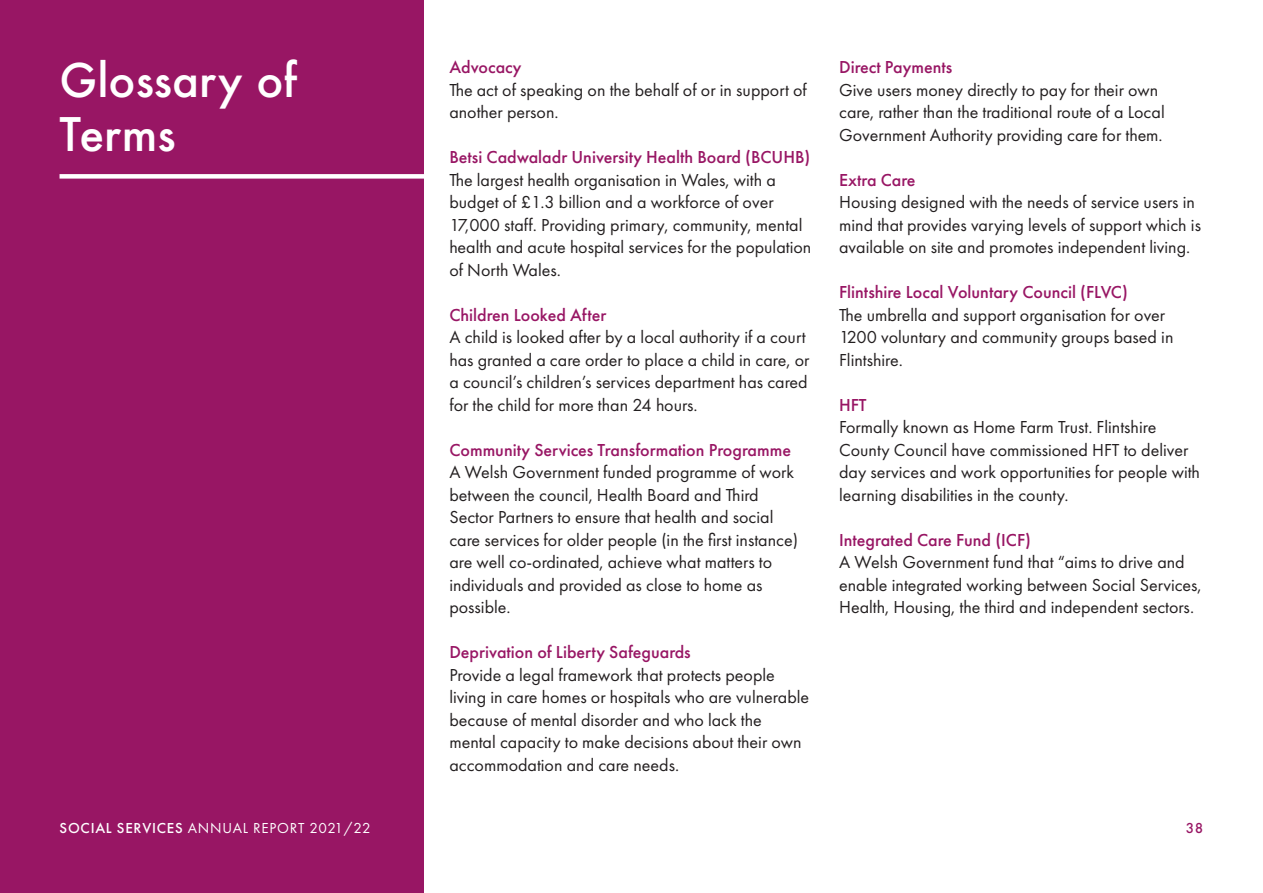
<style>
.page{position:relative;width:1263px;height:893px;background:#fff}
.page>*{position:absolute;margin:0;border:0;box-sizing:border-box;transform-origin:0 0}
.t1{font:500 45px/54px "Futura";color:#fff}
.t2{font:18px/22.5px "Futura PT";color:#231f20}
.t3{font:500 18px "Futura PT";color:#981664}
.t4{font:15px "Futura PT";letter-spacing:.05em;color:#fff}
.t5{font:500 15px "Futura PT";color:#981664}
.s1{font-weight:500}
.s2{font-weight:500;color:#981664}
</style>
<div class="page">
<div style="left:0;top:0;width:424px;height:893px;background:#981664"></div>
<div style="left:60px;top:174px;width:373px;height:5px;background:#fff"></div>
<p class="t1" style="left:60px;top:52px;width:239px">Glossary of<br>Terms</p>
<p class="t4" style="left:60px;top:819px;width:313px"><span class="s1">SOCIAL SERVICES</span> ANNUAL REPORT 2021/22</p>
<p class="t3" style="left:449px;top:56px;width:74px">Advocacy</p>
<p class="t2" style="left:449px;top:78px;width:359px">The act of speaking on the behalf of or in support of another person.</p>
<p class="t2" style="left:449px;top:146px;width:363px"><span class="s2">Betsi Cadwaladr University Health Board (BCUHB)<br></span>The largest health organisation in Wales, with a budget of £1.3 billion and a workforce of over 17,000 staff. Providing primary, community, mental health and acute hospital services for the population of North Wales.</p>
<p class="t3" style="left:449px;top:304px;width:159px">Children Looked After</p>
<p class="t2" style="left:449px;top:326px;width:362px">A child is looked after by a local authority if a court has granted a care order to place a child in care, or a council’s children’s services department has cared for the child for more than 24 hours.</p>
<p class="t2" style="left:449px;top:438px;width:350px"><span class="s2">Community Services Transformation Programme </span>A Welsh Government funded programme of work between the council, Health Board and Third Sector Partners to ensure that health and social care services for older people (in the first instance) are well co-ordinated, achieve what matters to individuals and provided as close to home as possible.</p>
<p class="t3" style="left:449px;top:641px;width:243px">Deprivation of Liberty Safeguards</p>
<p class="t2" style="left:449px;top:663px;width:361px">Provide a legal framework that protects people living in care homes or hospitals who are vulnerable because of mental disorder and who lack the mental capacity to make decisions about their own accommodation and care needs.</p>
<p class="t3" style="left:839px;top:56px;width:115px">Direct Payments</p>
<p class="t2" style="left:839px;top:78px;width:327px">Give users money directly to pay for their own care, rather than the traditional route of a Local<br>Government Authority providing care for them.</p>
<p class="t3" style="left:839px;top:169px;width:78px">Extra Care</p>
<p class="t2" style="left:839px;top:191px;width:363px">Housing designed with the needs of service users in mind that provides varying levels of support which is available on site and promotes independent living.</p>
<p class="t3" style="left:839px;top:281px;width:290px">Flintshire Local Voluntary Council (FLVC)</p>
<p class="t2" style="left:839px;top:303px;width:336px">The umbrella and support organisation for over<br>1200 voluntary and community groups based in<br>Flintshire.</p>
<p class="t3" style="left:839px;top:394px;width:29px">HFT</p>
<p class="t2" style="left:839px;top:416px;width:362px">Formally known as Home Farm Trust. Flintshire County Council have commissioned HFT to deliver day services and work opportunities for people with learning disabilities in the county.</p>
<p class="t3" style="left:839px;top:529px;width:193px">Integrated Care Fund (ICF)</p>
<p class="t2" style="left:839px;top:551px;width:364px">A Welsh Government fund that “aims to drive and enable integrated working between Social Services,<br>Health, Housing, the third and independent sectors.</p>
<p class="t5" style="left:1186px;top:818px;width:19px">38</p>
</div>
